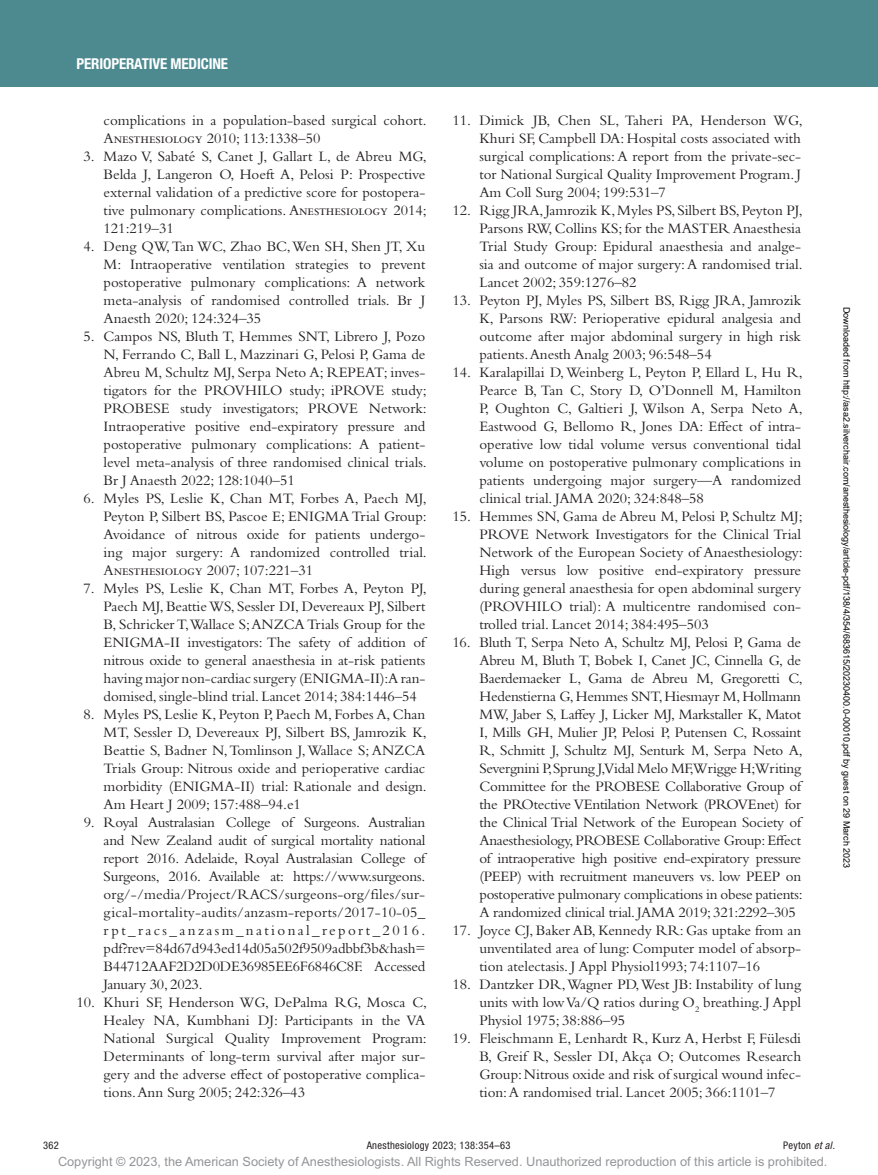
<style>
.page{position:relative;width:878px;height:1175px;background:#fff}
.page>*{position:absolute;margin:0;border:0;box-sizing:border-box;transform-origin:0 0}
.t1{font:15px/18px "Bembo Std";color:#231f20;text-align:justify}
.t2{font:700 condensed 15px "Helvetica Neue LT Std";letter-spacing:-.01em;color:#fff}
.t3{font:12.75px "Arial MT Std";color:#939598}
.t4{font:condensed 10.5px "Helvetica Neue LT Std";letter-spacing:.03em;color:#231f20}
.t5{font:9px "Arial";color:#000}
.s1{font-style:italic}
</style>
<div class="page">
<div style="left:0;top:0;width:878px;height:86px;background:#4d8a90"></div>
<p class="t2" style="left:77px;top:54px;width:153px">PERIOPERATIVE MEDICINE</p>
<p class="t1" style="left:104px;top:111px;width:325px">complications in a population-based surgical cohort.<br>Anesthesiology 2010; 113:1338–50</p>
<p class="t1" style="left:104px;top:147px;width:325px;text-indent:-20px">3. Mazo V, Sabaté S, Canet J, Gallart L, de Abreu MG, Belda J, Langeron O, Hoeft A, Pelosi P: Prospective external validation of a predictive score for postopera&shy;tive pulmonary complications. Anesthesiology 2014; 121:219–31</p>
<p class="t1" style="left:104px;top:237px;width:323px;text-indent:-20px">4. Deng QW, Tan WC, Zhao BC, Wen SH, Shen JT, Xu M: Intraoperative ventilation strategies to prevent postoperative pulmonary complications: A network meta-analysis of randomised controlled trials. Br J Anaesth 2020; 124:324–35</p>
<p class="t1" style="left:104px;top:327px;width:325px;text-indent:-20px">5. Campos NS, Bluth T, Hemmes SNT, Librero J, Pozo N, Ferrando C, Ball L, Mazzinari G, Pelosi P, Gama de Abreu M, Schultz MJ, Serpa Neto A; REPEAT; inves&shy;tigators for the PROVHILO study; iPROVE study; PROBESE study investigators; PROVE Network:<br>Intraoperative positive end-expiratory pressure and postoperative pulmonary complications: A patient&shy;level meta-analysis of three randomised clinical trials.<br>Br J Anaesth 2022; 128:1040–51</p>
<p class="t1" style="left:104px;top:489px;width:325px;text-indent:-20px">6. Myles PS, Leslie K, Chan MT, Forbes A, Paech MJ, Peyton P, Silbert BS, Pascoe E; ENIGMA Trial Group:<br>Avoidance of nitrous oxide for patients undergo&shy;ing major surgery: A randomized controlled trial.<br>Anesthesiology 2007; 107:221–31</p>
<p class="t1" style="left:104px;top:579px;width:325px;text-indent:-20px">7. Myles PS, Leslie K, Chan MT, Forbes A, Peyton PJ, Paech MJ, Beattie WS, Sessler DI, Devereaux PJ, Silbert B, Schricker T,Wallace S; ANZCA Trials Group for the ENIGMA-II investigators: The safety of addition of nitrous oxide to general anaesthesia in at-risk patients having major non-cardiac surgery (ENIGMA-II):A ran&shy;domised, single-blind trial. Lancet 2014; 384:1446–54</p>
<p class="t1" style="left:104px;top:705px;width:325px;text-indent:-20px">8. Myles PS, Leslie K, Peyton P, Paech M, Forbes A, Chan MT, Sessler D, Devereaux PJ, Silbert BS, Jamrozik K, Beattie S, Badner N, Tomlinson J, Wallace S; ANZCA Trials Group: Nitrous oxide and perioperative cardiac morbidity (ENIGMA-II) trial: Rationale and design.<br>Am Heart J 2009; 157:488–94.e1</p>
<p class="t1" style="left:104px;top:813px;width:323px;text-indent:-20px">9. Royal Australasian College of Surgeons. Australian and New Zealand audit of surgical mortality national report 2016. Adelaide, Royal Australasian College of Surgeons, 2016. Available at: https://www.surgeons. org/-/media/Project/RACS/surgeons-org/files/sur&shy;gical-mortality-audits/anzasm-reports/2017-10-05_ rpt_racs_anzasm_national_report_2016. pdf?rev=84d67d943ed14d05a502f9509adbbf3b&amp;hash= B44712AAF2D2D0DE36985EE6F6846C8F. Accessed January 30, 2023.</p>
<p class="t1" style="left:104px;top:993px;width:325px;text-indent:-27px">10. Khuri SF, Henderson WG, DePalma RG, Mosca C, Healey NA, Kumbhani DJ: Participants in the VA National Surgical Quality Improvement Program:<br>Determinants of long-term survival after major sur&shy;gery and the adverse effect of postoperative complica&shy;tions. Ann Surg 2005; 242:326–43</p>
<p class="t1" style="left:479px;top:111px;width:325px;text-indent:-27px">11. Dimick JB, Chen SL, Taheri PA, Henderson WG, Khuri SF, Campbell DA: Hospital costs associated with surgical complications: A report from the private-sec&shy;tor National Surgical Quality Improvement Program. J Am Coll Surg 2004; 199:531–7</p>
<p class="t1" style="left:479px;top:201px;width:325px;text-indent:-27px">12. Rigg JRA, Jamrozik K, Myles PS, Silbert BS, Peyton PJ, Parsons RW, Collins KS; for the MASTER Anaesthesia Trial Study Group: Epidural anaesthesia and analge&shy;sia and outcome of major surgery: A randomised trial.<br>Lancet 2002; 359:1276–82</p>
<p class="t1" style="left:479px;top:291px;width:323px;text-indent:-27px">13. Peyton PJ, Myles PS, Silbert BS, Rigg JRA, Jamrozik K, Parsons RW: Perioperative epidural analgesia and outcome after major abdominal surgery in high risk patients. Anesth Analg 2003; 96:548–54</p>
<p class="t1" style="left:479px;top:363px;width:325px;text-indent:-27px">14. Karalapillai D, Weinberg L, Peyton P, Ellard L, Hu R, Pearce B, Tan C, Story D, O’Donnell M, Hamilton P, Oughton C, Galtieri J, Wilson A, Serpa Neto A, Eastwood G, Bellomo R, Jones DA: Effect of intra&shy;operative low tidal volume versus conventional tidal volume on postoperative pulmonary complications in patients undergoing major surgery—A randomized clinical trial. JAMA 2020; 324:848–58</p>
<p class="t1" style="left:479px;top:507px;width:325px;text-indent:-27px">15. Hemmes SN, Gama de Abreu M, Pelosi P, Schultz MJ; PROVE Network Investigators for the Clinical Trial Network of the European Society of Anaesthesiology:<br>High versus low positive end-expiratory pressure during general anaesthesia for open abdominal surgery (PROVHILO trial): A multicentre randomised con&shy;trolled trial. Lancet 2014; 384:495–503</p>
<p class="t1" style="left:479px;top:633px;width:325px;text-indent:-27px">16. Bluth T, Serpa Neto A, Schultz MJ, Pelosi P, Gama de Abreu M, Bluth T, Bobek I, Canet JC, Cinnella G, de Baerdemaeker L, Gama de Abreu M, Gregoretti C, Hedenstierna G, Hemmes SNT, Hiesmayr M, Hollmann MW, Jaber S, Laffey J, Licker MJ, Markstaller K, Matot I, Mills GH, Mulier JP, Pelosi P, Putensen C, Rossaint R, Schmitt J, Schultz MJ, Senturk M, Serpa Neto A, Severgnini P, Sprung J,Vidal Melo MF,Wrigge H;Writing Committee for the PROBESE Collaborative Group of the PROtective VEntilation Network (PROVEnet) for the Clinical Trial Network of the European Society of Anaesthesiology, PROBESE Collaborative Group: Effect of intraoperative high positive end-expiratory pressure (PEEP) with recruitment maneuvers vs. low PEEP on postoperative pulmonary complications in obese patients:<br>A randomized clinical trial. JAMA 2019; 321:2292–305</p>
<p class="t1" style="left:479px;top:921px;width:323px;text-indent:-27px">17. Joyce CJ, Baker AB, Kennedy RR: Gas uptake from an unventilated area of lung: Computer model of absorp&shy;tion atelectasis. J Appl Physiol1993; 74:1107–16</p>
<p class="t1" style="left:479px;top:975px;width:323px;text-indent:-27px">18. Dantzker DR, Wagner PD, West JB: Instability of lung units with low Va/Q ratios during O<sub>2</sub> breathing. J Appl Physiol 1975; 38:886–95</p>
<p class="t1" style="left:479px;top:1029px;width:323px;text-indent:-27px">19. Fleischmann E, Lenhardt R, Kurz A, Herbst F, Fülesdi B, Greif R, Sessler DI, Akça O; Outcomes Research Group: Nitrous oxide and risk of surgical wound infec&shy;tion: A randomised trial. Lancet 2005; 366:1101–7</p>
<p class="t5" style="left:850px;top:306px;width:563px;rotate:90deg">Downloaded from http://asa2.silverchair.com/anesthesiology/article-pdf/138/4/354/683615/20230400.0-00010.pdf by guest on 29 March 2023</p>
<p class="t4" style="left:43px;top:1139px;width:17px">362</p>
<p class="t4" style="left:367px;top:1139px;width:145px">Anesthesiology 2023; 138:354–63</p>
<p class="t4" style="left:783px;top:1139px;width:53px">Peyton <span class="s1">et al.</span></p>
<p class="t3" style="left:58px;top:1154px;width:771px">Copyright © 2023, the American Society of Anesthesiologists. All Rights Reserved. Unauthorized reproduction of this article is prohibited.</p>
</div>
